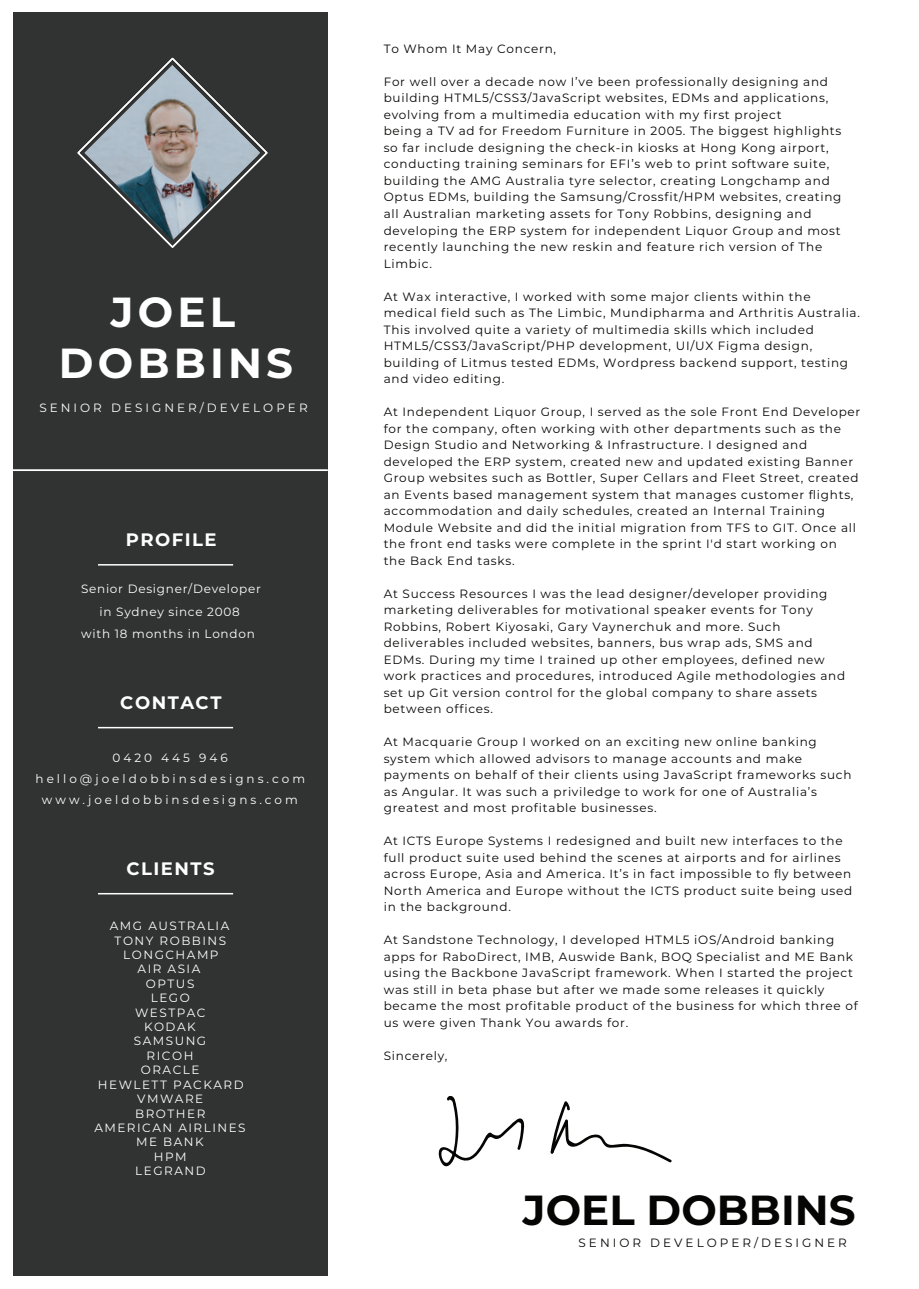
<style>
.page{position:relative;width:919px;height:1289px;background:#fff}
.page>*{position:absolute;margin:0;border:0;box-sizing:border-box;transform-origin:0 0}
.t1{font:700 42px "Montserrat";color:#050504}
.t2{font:700 42px/50.4px "Montserrat";letter-spacing:.1em;color:#fff;text-align:center}
.t3{font:700 18px "Montserrat";letter-spacing:.085em;color:#fff}
.t4{font:12px/16.5px "Montserrat";letter-spacing:.06em;color:#050504}
.t5{font:12px/14.4px "Montserrat";letter-spacing:.125em;color:#fff;text-align:center}
.t6{font:12px/21px "Montserrat";letter-spacing:.25em;color:#fff;text-align:center}
.t7{font:12px/22.5px "Montserrat";letter-spacing:.06em;color:#fff;text-align:center}
.t8{font:12px "Montserrat";letter-spacing:.25em;color:#050504}
</style>
<div class="page">
<div style="left:13px;top:13px;width:314px;height:1263px;background:#313232"></div>
<hr style="left:98px;top:727px;width:135px;height:1px;background:#fff">
<hr style="left:98px;top:564px;width:135px;height:1px;background:#fff">
<hr style="left:98px;top:893px;width:135px;height:1px;background:#fff">
<hr style="left:13px;top:469px;width:314px;height:2px;background:#fff">
<svg style="left:77px;top:57px;width:191px;height:191px"></svg>
<svg style="left:438px;top:1096px;width:87px;height:71px"></svg>
<svg style="left:550px;top:1101px;width:122px;height:61px"></svg>
<h1 class="t2" style="left:59px;top:285px;width:236px">JOEL<br>DOBBINS</h1>
<p class="t6" style="left:39px;top:397px;width:270px">SENIOR DESIGNER/DEVELOPER</p>
<h2 class="t3" style="left:126px;top:526px;width:92px">PROFILE</h2>
<p class="t7" style="left:81px;top:577px;width:181px">Senior Designer/Developer in Sydney since 2008<br>with 18 months in London</p>
<h2 class="t3" style="left:120px;top:689px;width:103px">CONTACT</h2>
<p class="t6" style="left:36px;top:746px;width:271px">0420 445 946 hello@joeldobbinsdesigns.com www.joeldobbinsdesigns.com</p>
<h2 class="t3" style="left:126px;top:855px;width:90px">CLIENTS</h2>
<p class="t5" style="left:94px;top:918px;width:153px">AMG AUSTRALIA<br>TONY ROBBINS<br>LONGCHAMP<br>AIR ASIA<br>OPTUS<br>LEGO<br>WESTPAC<br>KODAK<br>SAMSUNG<br>RICOH<br>ORACLE<br>HEWLETT PACKARD<br>VMWARE<br>BROTHER<br>AMERICAN AIRLINES<br>ME BANK<br>HPM<br>LEGRAND</p>
<p class="t4" style="left:383px;top:40px;width:174px">To Whom It May Concern,</p>
<p class="t4" style="left:383px;top:73px;width:459px">For well over a decade now I’ve been professionally designing and building HTML5/CSS3/JavaScript websites, EDMs and applications, evolving from a multimedia education with my first project<br>being a TV ad for Freedom Furniture in 2005. The biggest highlights so far include designing the check-in kiosks at Hong Kong airport, conducting training seminars for EFI’s web to print software suite, building the AMG Australia tyre selector, creating Longchamp and Optus EDMs, building the Samsung/Crossfit/HPM websites, creating all Australian marketing assets for Tony Robbins, designing and developing the ERP system for independent Liquor Group and most recently launching the new reskin and feature rich version of The Limbic.</p>
<p class="t4" style="left:383px;top:287px;width:478px">At Wax interactive, I worked with some major clients within the medical field such as The Limbic, Mundipharma and Arthritis Australia.<br>This involved quite a variety of multimedia skills which included HTML5/CSS3/JavaScript/PHP development, UI/UX Figma design, building of Litmus tested EDMs, Wordpress backend support, testing and video editing.</p>
<p class="t4" style="left:383px;top:403px;width:478px">At Independent Liquor Group, I served as the sole Front End Developer for the company, often working with other departments such as the Design Studio and Networking &amp; Infrastructure. I designed and developed the ERP system, created new and updated existing Banner Group websites such as Bottler, Super Cellars and Fleet Street, created an Events based management system that manages customer flights, accommodation and daily schedules, created an Internal Training Module Website and did the initial migration from TFS to GIT. Once all the front end tasks were complete in the sprint I'd start working on the Back End tasks.</p>
<p class="t4" style="left:383px;top:584px;width:463px">At Success Resources I was the lead designer/developer providing marketing deliverables for motivational speaker events for Tony Robbins, Robert Kiyosaki, Gary Vaynerchuk and more. Such deliverables included websites, banners, bus wrap ads, SMS and EDMs. During my time I trained up other employees, defined new work practices and procedures, introduced Agile methodologies and set up Git version control for the global company to share assets between offices.</p>
<p class="t4" style="left:383px;top:733px;width:469px">At Macquarie Group I worked on an exciting new online banking system which allowed advisors to manage accounts and make payments on behalf of their clients using JavaScript frameworks such as Angular. It was such a priviledge to work for one of Australia’s greatest and most profitable businesses.</p>
<p class="t4" style="left:383px;top:832px;width:470px">At ICTS Europe Systems I redesigned and built new interfaces to the full product suite used behind the scenes at airports and for airlines across Europe, Asia and America. It’s in fact impossible to fly between North America and Europe without the ICTS product suite being used in the background.</p>
<p class="t4" style="left:383px;top:931px;width:475px">At Sandstone Technology, I developed HTML5 iOS/Android banking apps for RaboDirect, IMB, Auswide Bank, BOQ Specialist and ME Bank using the Backbone JavaScript framework. When I started the project was still in beta phase but after we made some releases it quickly became the most profitable product of the business for which three of us were given Thank You awards for.</p>
<p class="t4" style="left:383px;top:1046px;width:65px">Sincerely,</p>
<h1 class="t1" style="left:523px;top:1179px;width:334px">JOEL DOBBINS</h1>
<p class="t8" style="left:578px;top:1234px;width:270px">SENIOR DEVELOPER/DESIGNER</p>
</div>
